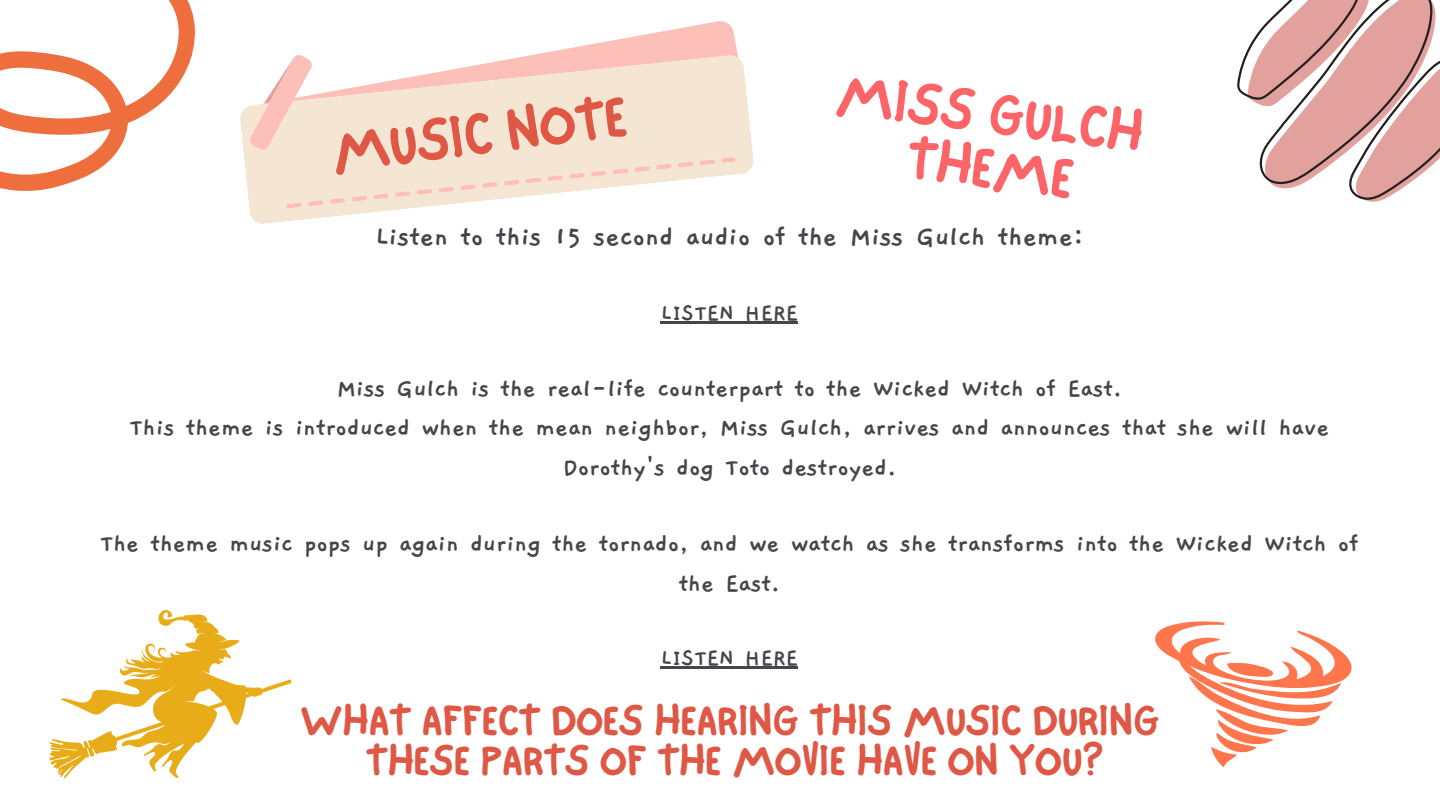
<style>
.page{position:relative;width:1440px;height:810px;background:#fff}
.page>*{position:absolute;margin:0;border:0;box-sizing:border-box;transform-origin:0 0}
.t1{font:60px "NF One Little Font Bold";color:#fc6467}
.t2{font:60px "NF One Little Font Bold";color:#df5745}
.t3{font:44px "NF One Little Font Bold";color:#df5745}
.t4{font:700 30.3px "Gaegu";letter-spacing:-.01em;color:#49444b}
.t5{font:700 27.4px/39.6px "Gaegu";letter-spacing:-.01em;color:#49444b;text-align:center}
.t6{font:700 25.4px "Gaegu";letter-spacing:-.01em;color:#49444b}
</style>
<div class="page">
<svg style="left:1237px;top:0;width:203px;height:202px"></svg>
<svg style="left:0;top:0;width:195px;height:191px"></svg>
<svg style="left:240px;top:57px;width:514px;height:167px;fill:#f5e6d3"></svg>
<svg style="left:242px;top:21px;width:496px;height:130px"></svg>
<svg style="left:569px;top:173px;width:16px;height:6px"></svg>
<svg style="left:721px;top:157px;width:15px;height:6px"></svg>
<svg style="left:547px;top:175px;width:16px;height:6px"></svg>
<svg style="left:591px;top:168px;width:37px;height:9px"></svg>
<svg style="left:700px;top:159px;width:15px;height:6px"></svg>
<svg style="left:634px;top:166px;width:16px;height:6px"></svg>
<svg style="left:678px;top:161px;width:16px;height:7px"></svg>
<svg style="left:504px;top:177px;width:37px;height:9px"></svg>
<svg style="left:656px;top:164px;width:16px;height:6px"></svg>
<svg style="left:482px;top:182px;width:16px;height:6px"></svg>
<svg style="left:351px;top:196px;width:16px;height:6px"></svg>
<svg style="left:373px;top:193px;width:16px;height:6px"></svg>
<svg style="left:395px;top:191px;width:16px;height:6px"></svg>
<svg style="left:417px;top:189px;width:15px;height:6px"></svg>
<svg style="left:438px;top:186px;width:16px;height:7px"></svg>
<svg style="left:308px;top:198px;width:37px;height:8px"></svg>
<svg style="left:460px;top:184px;width:16px;height:6px"></svg>
<svg style="left:286px;top:202px;width:16px;height:7px"></svg>
<svg style="left:49px;top:610px;width:243px;height:169px"></svg>
<hr style="left:661px;top:322px;width:137px;height:2px;background:#49444b">
<hr style="left:661px;top:666px;width:137px;height:3px;background:#49444b">
<svg style="left:1155px;top:621px;width:197px;height:146px"></svg>
<p class="t2" style="left:327px;top:116px;width:298px;rotate:-7deg">MUSIC NOTE</p>
<p class="t1" style="left:841px;top:58px;width:310px;rotate:7deg">MISS GULCH</p>
<p class="t1" style="left:911px;top:122px;width:168px;rotate:7deg">THEME</p>
<p class="t4" style="left:375px;top:222px;width:710px">Listen to this 15 second audio of the Miss Gulch theme:</p>
<p class="t6" style="left:661px;top:301px;width:139px">LISTEN HERE</p>
<p class="t5" style="left:337px;top:369px;width:787px">Miss Gulch is the real-life counterpart to the Wicked Witch of East.</p>
<p class="t5" style="left:130px;top:409px;width:1201px">This theme is introduced when the mean neighbor, Miss Gulch, arrives and announces that she will have<br>Dorothy's dog Toto destroyed.</p>
<p class="t5" style="left:100px;top:524px;width:1260px">The theme music pops up again during the tornado, and we watch as she transforms into the Wicked Witch of the East.</p>
<p class="t6" style="left:661px;top:646px;width:139px">LISTEN HERE</p>
<p class="t3" style="left:300px;top:694px;width:861px">WHAT AFFECT DOES HEARING THIS MUSIC DURING</p>
<p class="t3" style="left:366px;top:734px;width:740px">THESE PARTS OF THE MOVIE HAVE ON YOU?</p>
</div>
